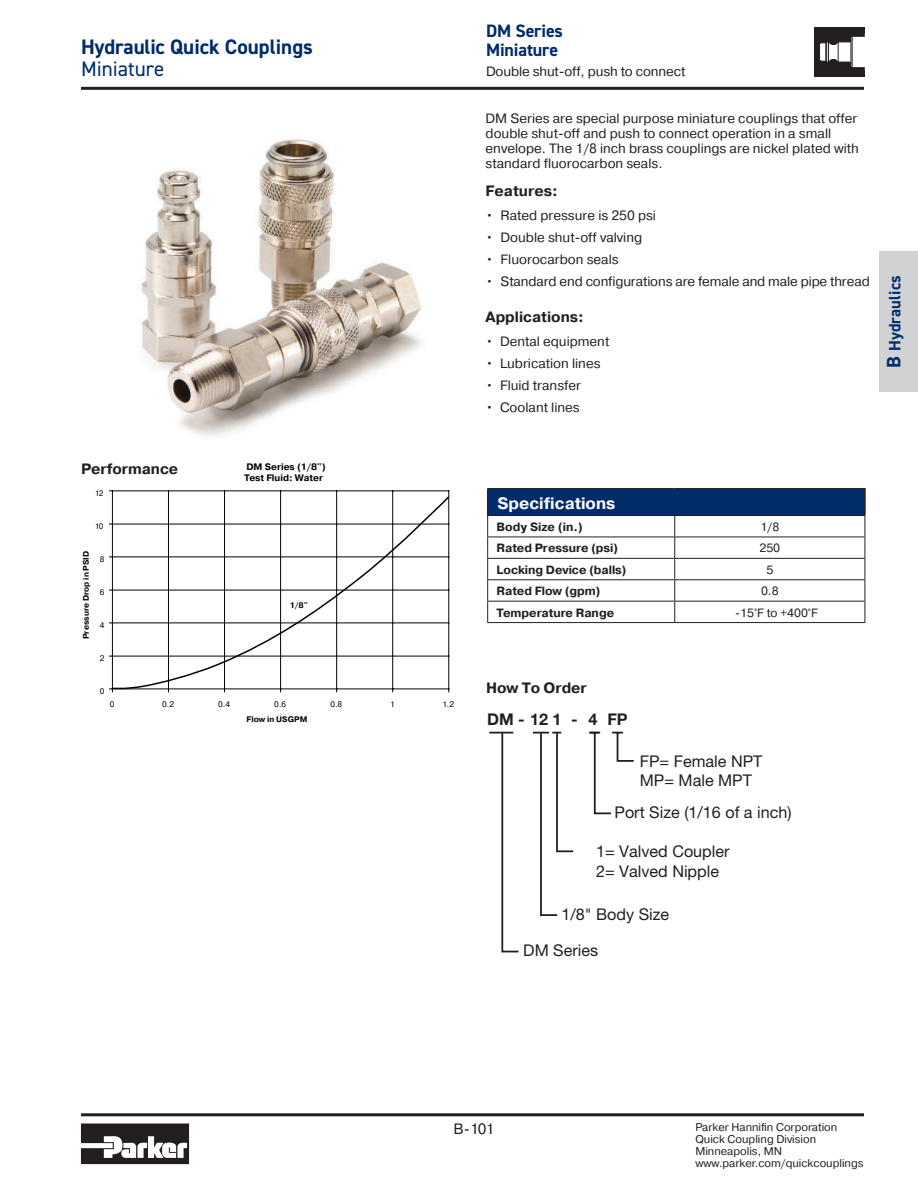
<style>
.page{position:relative;width:918px;height:1188px;background:#fff}
.page>*{position:absolute;margin:0;border:0;box-sizing:border-box;transform-origin:0 0}
.t1{font:700 21px "DIN2014";color:#002c6b}
.t2{font:21px "DIN2014";color:#002c6b}
.t3{font:700 18px/19.5px "DIN2014";letter-spacing:-.01em;color:#002c6b}
.t4{font:700 16.5px "Pragmatica";color:#fff}
.t5{font:700 16.5px "DIN2014";letter-spacing:.01em;color:#002c6b}
.t6{font:16.2px/19.4px "Helvetica Neue LT Std";color:#231f20}
.t7{font:700 16.2px "Helvetica Neue LT Std";color:#231f20}
.t8{font:700 15px "Pragmatica";color:#231f20}
.t9{font:15px "Pragmatica";color:#231f20}
.t10{font:13.5px/15px "Pragmatica";color:#231f20}
.t11{font:700 12px "Pragmatica";letter-spacing:-.005em;color:#231f20}
.t12{font:12px "Pragmatica";letter-spacing:-.005em;color:#231f20}
.t13{font:11.25px/12px "Pragmatica";color:#231f20}
.t14{font:700 9.45px/11.4px "Pragmatica";color:#040503}
.t15{font:700 8.1px "Pragmatica";color:#040503}
.t16{font:8.1px "Pragmatica";color:#040503}
.s1{font-size:19.5px}
</style>
<div class="page">
<svg style="left:81px;top:1124px;width:108px;height:40px"></svg>
<hr style="left:81px;top:1113px;width:783px;height:3px;background:#231f20">
<hr style="left:81px;top:87px;width:783px;height:3px;background:#231f20">
<div style="left:879px;top:252px;width:39px;height:140px;background:#d1d2d4"></div>
<hr style="left:112px;top:491px;width:337px;height:1px;background:#040503">
<hr style="left:168px;top:491px;width:1px;height:198px;background:#040503">
<hr style="left:224px;top:491px;width:1px;height:198px;background:#040503">
<hr style="left:280px;top:491px;width:1px;height:198px;background:#040503">
<hr style="left:336px;top:491px;width:1px;height:198px;background:#040503">
<hr style="left:392px;top:491px;width:1px;height:198px;background:#040503">
<hr style="left:448px;top:491px;width:1px;height:198px;background:#040503">
<hr style="left:112px;top:491px;width:1px;height:198px;background:#040503">
<svg style="left:111px;top:496px;width:339px;height:194px"></svg>
<img style="left:141px;top:139px;width:281px;height:297px">
<hr style="left:489px;top:732px;width:24px;height:2px;background:#231f20">
<svg style="left:501px;top:731px;width:133px;height:222px"></svg>
<hr style="left:487px;top:488px;width:188px;height:1px;background:#231f20">
<hr style="left:675px;top:488px;width:191px;height:1px;background:#231f20">
<svg style="left:487px;top:489px;width:379px;height:134px"></svg>
<hr style="left:675px;top:601px;width:190px;height:1px;background:#231f20">
<hr style="left:675px;top:622px;width:190px;height:1px;background:#231f20">
<div style="left:815px;top:27px;width:50px;height:50px;background:#231f20"></div>
<svg style="left:820px;top:34px;width:45px;height:37px"></svg>
<hr style="left:852px;top:36px;width:1px;height:32px;background:#231f20">
<h1 class="t1" style="left:81px;top:33px;width:233px">Hydraulic Quick Couplings</h1>
<h1 class="t2" style="left:81px;top:56px;width:85px">Miniature</h1>
<p class="t8" style="left:81px;top:459px;width:99px">Performance</p>
<p class="t16" style="left:95px;top:488px;width:10px">12</p>
<p class="t16" style="left:95px;top:521px;width:10px">10</p>
<p class="t15" style="left:81px;top:639px;width:90px;rotate:-90deg">Pressure Drop in PSID</p>
<p class="t16" style="left:100px;top:554px;width:6px">8</p>
<p class="t16" style="left:100px;top:587px;width:6px">6</p>
<p class="t16" style="left:100px;top:620px;width:6px">4</p>
<p class="t16" style="left:100px;top:653px;width:6px">2</p>
<p class="t16" style="left:100px;top:686px;width:6px">0</p>
<p class="t14" style="left:244px;top:461px;width:83px">DM Series (1/8")<br>Test Fluid: Water</p>
<p class="t15" style="left:290px;top:600px;width:20px">1/8"</p>
<p class="t16" style="left:110px;top:699px;width:6px">0</p>
<p class="t16" style="left:162px;top:699px;width:13px">0.2</p>
<p class="t16" style="left:218px;top:699px;width:13px">0.4</p>
<p class="t16" style="left:274px;top:699px;width:13px">0.6</p>
<p class="t16" style="left:330px;top:699px;width:13px">0.8</p>
<p class="t16" style="left:390px;top:699px;width:6px">1</p>
<p class="t16" style="left:442px;top:699px;width:13px">1.2</p>
<p class="t15" style="left:247px;top:714px;width:62px">Flow in USGPM</p>
<h2 class="t3" style="left:486px;top:20px;width:79px">DM Series<br>Miniature</h2>
<p class="t10" style="left:486px;top:64px;width:201px">Double shut-off, push to connect</p>
<p class="t10" style="left:486px;top:111px;width:375px">DM Series are special purpose miniature couplings that offer double shut-off and push to connect operation in a small envelope. The 1/8 inch brass couplings are nickel plated with standard fluorocarbon seals.</p>
<p class="t8" style="left:486px;top:182px;width:74px">Features:</p>
<p class="t10" style="left:486px;top:209px;width:172px">• Rated pressure is 250 psi</p>
<p class="t10" style="left:486px;top:230px;width:158px">• Double shut-off valving</p>
<p class="t10" style="left:486px;top:252px;width:135px">• Fluorocarbon seals</p>
<p class="t10" style="left:486px;top:274px;width:386px">• Standard end configurations are female and male pipe thread</p>
<p class="t8" style="left:486px;top:308px;width:100px">Applications:</p>
<p class="t10" style="left:486px;top:335px;width:125px">• Dental equipment</p>
<p class="t10" style="left:486px;top:356px;width:116px">• Lubrication lines</p>
<p class="t10" style="left:486px;top:378px;width:97px">• Fluid transfer</p>
<p class="t10" style="left:486px;top:400px;width:96px">• Coolant lines</p>
<p class="t5" style="left:884px;top:368px;width:95px;rotate:-90deg"><span class="s1">B</span> Hydraulics</p>
<p class="t4" style="left:498px;top:492px;width:119px">Specifications</p>
<p class="t11" style="left:497px;top:519px;width:88px">Body Size (in.)</p>
<p class="t12" style="left:760px;top:519px;width:20px">1/8</p>
<p class="t11" style="left:497px;top:540px;width:123px">Rated Pressure (psi)</p>
<p class="t12" style="left:759px;top:541px;width:22px">250</p>
<p class="t11" style="left:497px;top:562px;width:132px">Locking Device (balls)</p>
<p class="t12" style="left:766px;top:562px;width:8px">5</p>
<p class="t11" style="left:497px;top:583px;width:106px">Rated Flow (gpm)</p>
<p class="t12" style="left:761px;top:584px;width:19px">0.8</p>
<p class="t11" style="left:497px;top:605px;width:119px">Temperature Range</p>
<p class="t12" style="left:735px;top:605px;width:84px">-15°F to +400°F</p>
<p class="t8" style="left:486px;top:678px;width:102px">How To Order</p>
<p class="t7" style="left:487px;top:710px;width:112px">DM -121 - 4</p>
<p class="t7" style="left:607px;top:710px;width:22px">FP</p>
<p class="t6" style="left:640px;top:751px;width:124px">FP= Female NPT<br>MP= Male MPT</p>
<p class="t6" style="left:615px;top:802px;width:179px">Port Size (1/16 of a inch)</p>
<p class="t6" style="left:596px;top:842px;width:135px">1= Valved Coupler<br>2= Valved Nipple</p>
<p class="t6" style="left:561px;top:905px;width:109px">1/8" Body Size</p>
<p class="t6" style="left:523px;top:941px;width:76px">DM Series</p>
<p class="t9" style="left:454px;top:1120px;width:42px">B-101</p>
<p class="t13" style="left:695px;top:1122px;width:170px">Parker Hannifin Corporation<br>Quick Coupling Division<br>Minneapolis, MN www.parker.com/quickcouplings</p>
</div>
